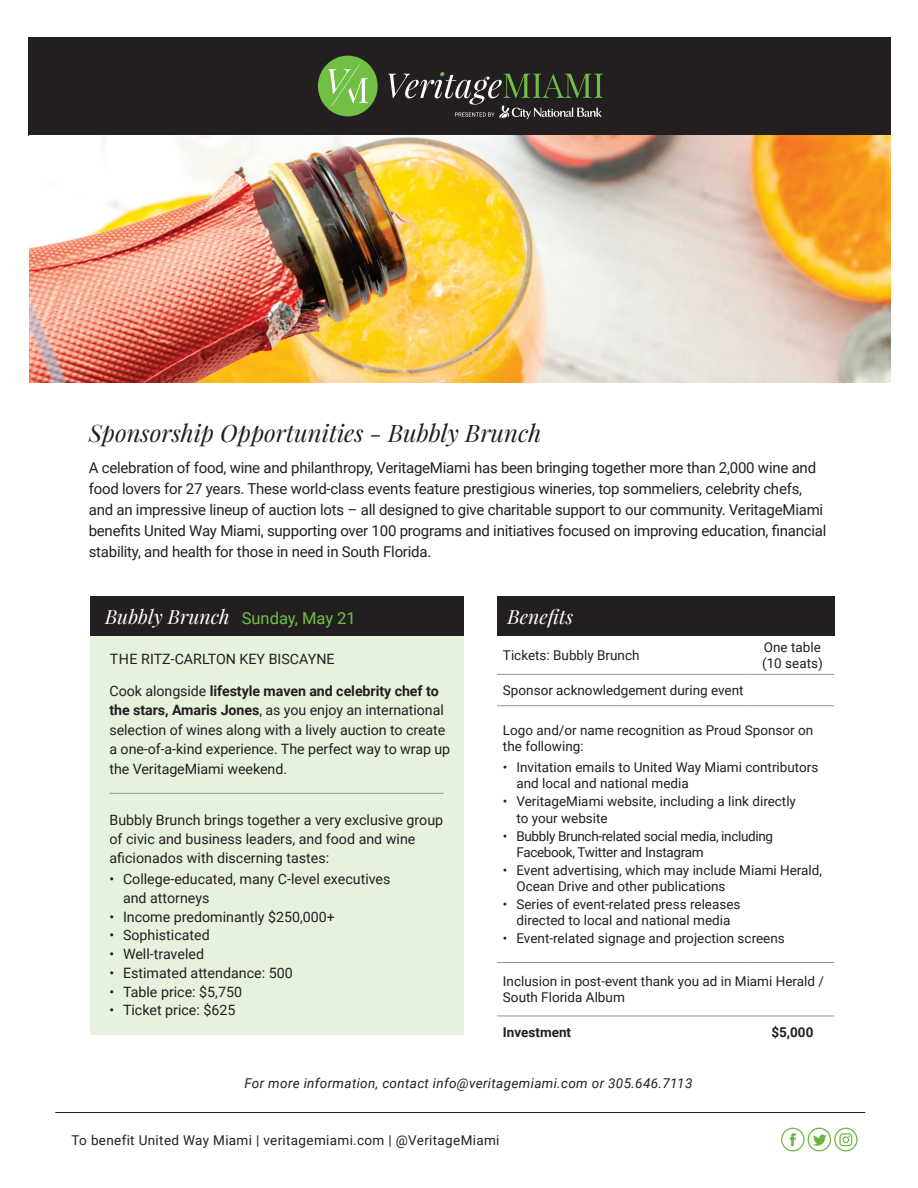
<style>
.page{position:relative;width:918px;height:1188px;background:#fff}
.page>*{position:absolute;margin:0;border:0;box-sizing:border-box;transform-origin:0 0}
.t1{font:italic 24px "Playfair Display";color:#231f20}
.t2{font:italic 19.5px "Playfair Display";color:#fff}
.t3{font:15px/21px "Roboto";letter-spacing:-.015em;color:#231f20}
.t4{font:14.25px/19.5px "Roboto";color:#231f20}
.t5{font:13.5px/16.2px "Roboto";color:#231f20}
.t6{font:13.5px/16.2px "Roboto";letter-spacing:-.025em;color:#231f20}
.t7{font:italic 13.5px "Roboto";letter-spacing:.025em;color:#231f20}
.t8{font:13.5px "Roboto";letter-spacing:.025em;color:#231f20}
.t9{font:700 13.5px "Roboto";color:#231f20}
.s1{font-family:"Roboto";font-style:normal;font-size:16.5px;color:#71bf44}
.s2{font-weight:700}
</style>
<div class="page">
<div style="left:90px;top:597px;width:374px;height:438px;background:#e7f2de"></div>
<div style="left:90px;top:597px;width:374px;height:39px;background:#231f20"></div>
<div style="left:28px;top:37px;width:863px;height:98px;background:#231f20"></div>
<hr style="left:55px;top:1112px;width:810px;height:1px;background:#231f20">
<svg style="left:781px;top:1128px;width:77px;height:23px"></svg>
<div style="left:318px;top:56px;width:60px;height:60px;background:#71bf44;border-radius:50%"></div>
<svg style="left:328px;top:65px;width:40px;height:47px"></svg>
<svg style="left:388px;top:72px;width:215px;height:47px"></svg>
<img style="left:30px;top:135px;width:861px;height:247px">
<hr style="left:110px;top:793px;width:334px;height:1px;background:#939598">
<div style="left:497px;top:597px;width:337px;height:39px;background:#231f20"></div>
<hr style="left:497px;top:1016px;width:254px;height:1px;background:#939598">
<hr style="left:751px;top:1016px;width:83px;height:1px;background:#939598">
<hr style="left:497px;top:674px;width:254px;height:1px;background:#939598">
<hr style="left:751px;top:674px;width:83px;height:1px;background:#939598">
<hr style="left:497px;top:705px;width:254px;height:1px;background:#939598">
<hr style="left:751px;top:705px;width:83px;height:1px;background:#939598">
<hr style="left:497px;top:962px;width:254px;height:1px;background:#939598">
<hr style="left:751px;top:962px;width:83px;height:1px;background:#939598">
<p class="t1" style="left:89px;top:417px;width:454px">Sponsorship Opportunities - Bubbly Brunch</p>
<p class="t3" style="left:89px;top:457px;width:739px">A celebration of food, wine and philanthropy, VeritageMiami has been bringing together more than 2,000 wine and food lovers for 27 years. These world-class events feature prestigious wineries, top sommeliers, celebrity chefs, and an impressive lineup of auction lots – all designed to give charitable support to our community. VeritageMiami benefits United Way Miami, supporting over 100 programs and initiatives focused on improving education, financial stability, and health for those in need in South Florida.</p>
<p class="t2" style="left:105px;top:604px;width:252px">Bubbly Brunch <span class="s1">Sunday, May 21</span></p>
<p class="t2" style="left:508px;top:604px;width:67px">Benefits</p>
<p class="t5" style="left:503px;top:647px;width:138px">Tickets: Bubbly Brunch</p>
<p class="t5" style="left:762px;top:639px;width:62px">One table (10 seats)</p>
<p class="t5" style="left:503px;top:682px;width:242px">Sponsor acknowledgement during event</p>
<p class="t5" style="left:503px;top:722px;width:312px">Logo and/or name recognition as Proud Sponsor on the following:</p>
<p class="t5" style="left:516px;top:759px;width:303px;text-indent:-14px">• Invitation emails to United Way Miami contributors and local and national media</p>
<p class="t5" style="left:516px;top:793px;width:281px;text-indent:-14px">• VeritageMiami website, including a link directly to your website</p>
<p class="t6" style="left:516px;top:827px;width:258px;text-indent:-14px">• Bubbly Brunch‐related social media, including<br>Facebook, Twitter and Instagram</p>
<p class="t5" style="left:516px;top:861px;width:307px;text-indent:-14px">• Event advertising, which may include Miami Herald,<br>Ocean Drive and other publications</p>
<p class="t5" style="left:503px;top:896px;width:239px;text-align:center">• Series of event‐related press releases directed to local and national media</p>
<p class="t5" style="left:503px;top:930px;width:283px">• Event‐related signage and projection screens</p>
<p class="t5" style="left:503px;top:973px;width:322px">Inclusion in post-event thank you ad in Miami Herald /<br>South Florida Album</p>
<p class="t9" style="left:503px;top:1022px;width:70px">Investment</p>
<p class="t9" style="left:771px;top:1022px;width:44px">$5,000</p>
<p class="t4" style="left:110px;top:649px;width:226px">THE RITZ-CARLTON KEY BISCAYNE</p>
<p class="t4" style="left:110px;top:681px;width:342px">Cook alongside <span class="s2">lifestyle maven and celebrity chef to the stars, Amaris Jones</span>, as you enjoy an international selection of wines along with a lively auction to create a one-of-a-kind experience. The perfect way to wrap up the VeritageMiami weekend.</p>
<p class="t4" style="left:110px;top:810px;width:335px">Bubbly Brunch brings together a very exclusive group of civic and business leaders, and food and wine aficionados with discerning tastes:</p>
<p class="t4" style="left:123px;top:869px;width:269px;line-height:18.8px;text-indent:-13px">• College‐educated, many C‐level executives and attorneys</p>
<p class="t4" style="left:110px;top:906px;width:227px">• Income predominantly $250,000+</p>
<p class="t4" style="left:110px;top:925px;width:102px">• Sophisticated</p>
<p class="t4" style="left:110px;top:944px;width:96px">• Well‐traveled</p>
<p class="t4" style="left:110px;top:963px;width:185px">• Estimated attendance: 500</p>
<p class="t4" style="left:110px;top:981px;width:134px">• Table price: $5,750</p>
<p class="t4" style="left:110px;top:1000px;width:128px">• Ticket price: $625</p>
<p class="t7" style="left:244px;top:1074px;width:450px">For more information, contact info@veritagemiami.com or 305.646.7113</p>
<p class="t8" style="left:72px;top:1131px;width:430px">To benefit United Way Miami | veritagemiami.com | @VeritageMiami</p>
</div>
